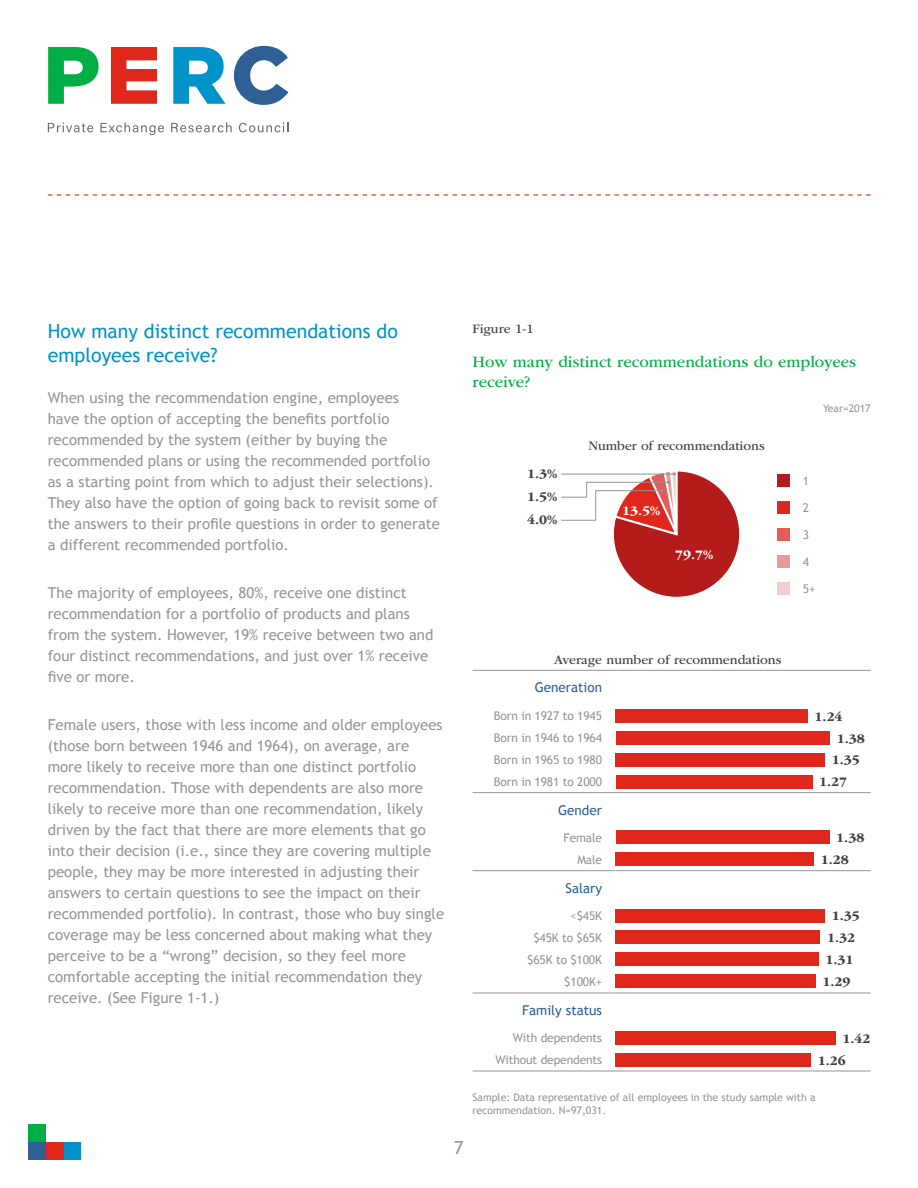
<style>
.page{position:relative;width:918px;height:1188px;background:#fff}
.page>*{position:absolute;margin:0;border:0;box-sizing:border-box;transform-origin:0 0}
.t1{font:19.5px/23.4px "Trebuchet MS";color:#0093c9}
.t2{font:18px "Trebuchet MS";color:#939598}
.t3{font:16.5px/19.8px "ITC Garamond Std";color:#00ae43}
.t4{font:15px/21px "Trebuchet MS";color:#939598}
.t5{font:13.5px "ITC Garamond Std";color:#414042}
.t6{font:700 13.5px "ITC Garamond Std";color:#414042}
.t7{font:13.5px "Trebuchet MS";color:#2e6095}
.t8{font:700 13.5px "ITC Garamond Std";color:#fff}
.t9{font:12px/22px "Trebuchet MS";letter-spacing:-.01em;color:#939598;text-align:right}
.t10{font:10.5px/12.6px "Trebuchet MS";color:#939598}
</style>
<div class="page">
<div style="left:64px;top:1142px;width:17px;height:18px;background:#0093c9"></div>
<div style="left:46px;top:1142px;width:18px;height:18px;background:#df271c"></div>
<div style="left:28px;top:1124px;width:18px;height:18px;background:#00ae43"></div>
<div style="left:28px;top:1142px;width:18px;height:18px;background:#2e6095"></div>
<svg style="left:48px;top:122px;width:45px;height:10px"></svg>
<svg style="left:100px;top:122px;width:64px;height:13px"></svg>
<svg style="left:171px;top:122px;width:61px;height:10px"></svg>
<svg style="left:239px;top:122px;width:49px;height:10px"></svg>
<svg style="left:111px;top:47px;width:46px;height:57px"></svg>
<svg style="left:173px;top:47px;width:53px;height:57px"></svg>
<svg style="left:234px;top:46px;width:54px;height:59px"></svg>
<svg style="left:48px;top:47px;width:51px;height:57px"></svg>
<svg style="left:48px;top:194px;width:823px;height:2px"></svg>
<div style="left:777px;top:474px;width:13px;height:13px;background:#b31c1b"></div>
<div style="left:777px;top:501px;width:13px;height:13px;background:#df271c"></div>
<div style="left:777px;top:528px;width:13px;height:13px;background:#e25c5a"></div>
<div style="left:777px;top:555px;width:13px;height:13px;background:#e89897"></div>
<div style="left:777px;top:582px;width:13px;height:13px;background:#f1cdcd"></div>
<svg style="left:561px;top:471px;width:179px;height:127px"></svg>
<hr style="left:472px;top:670px;width:144px;height:1px;background:#939598">
<hr style="left:616px;top:670px;width:255px;height:1px;background:#939598">
<hr style="left:472px;top:792px;width:144px;height:1px;background:#939598">
<hr style="left:472px;top:870px;width:144px;height:1px;background:#939598">
<hr style="left:616px;top:792px;width:255px;height:1px;background:#939598">
<hr style="left:616px;top:870px;width:255px;height:1px;background:#939598">
<hr style="left:472px;top:993px;width:144px;height:1px;background:#939598">
<hr style="left:616px;top:993px;width:255px;height:1px;background:#939598">
<hr style="left:472px;top:1071px;width:144px;height:1px;background:#939598">
<hr style="left:616px;top:1071px;width:255px;height:1px;background:#939598">
<div style="left:616px;top:1053px;width:195px;height:14px;background:#df271c"></div>
<div style="left:616px;top:1031px;width:220px;height:14px;background:#df271c"></div>
<div style="left:616px;top:974px;width:200px;height:14px;background:#df271c"></div>
<div style="left:616px;top:953px;width:203px;height:13px;background:#df271c"></div>
<div style="left:616px;top:931px;width:204px;height:13px;background:#df271c"></div>
<div style="left:616px;top:909px;width:209px;height:13px;background:#df271c"></div>
<div style="left:616px;top:852px;width:198px;height:14px;background:#df271c"></div>
<div style="left:616px;top:830px;width:214px;height:14px;background:#df271c"></div>
<div style="left:616px;top:775px;width:197px;height:13px;background:#df271c"></div>
<div style="left:616px;top:753px;width:209px;height:13px;background:#df271c"></div>
<div style="left:616px;top:731px;width:214px;height:14px;background:#df271c"></div>
<div style="left:616px;top:709px;width:192px;height:14px;background:#df271c"></div>
<h1 class="t1" style="left:48px;top:320px;width:352px">How many distinct recommendations do employees receive?</h1>
<p class="t4" style="left:48px;top:387px;width:394px">When using the recommendation engine, employees<br>have the option of accepting the benefits portfolio recommended by the system (either by buying the recommended plans or using the recommended portfolio as a starting point from which to adjust their selections).<br>They also have the option of going back to revisit some of the answers to their profile questions in order to generate a different recommended portfolio.</p>
<p class="t4" style="left:48px;top:582px;width:387px">The majority of employees, 80%, receive one distinct recommendation for a portfolio of products and plans from the system. However, 19% receive between two and four distinct recommendations, and just over 1% receive five or more.</p>
<p class="t4" style="left:48px;top:714px;width:398px">Female users, those with less income and older employees (those born between 1946 and 1964), on average, are more likely to receive more than one distinct portfolio recommendation. Those with dependents are also more likely to receive more than one recommendation, likely driven by the fact that there are more elements that go into their decision (i.e., since they are covering multiple people, they may be more interested in adjusting their answers to certain questions to see the impact on their recommended portfolio). In contrast, those who buy single coverage may be less concerned about making what they perceive to be a “wrong” decision, so they feel more comfortable accepting the initial recommendation they receive. (See Figure 1-1.)</p>
<p class="t5" style="left:472px;top:322px;width:63px">Figure 1-1</p>
<p class="t3" style="left:472px;top:352px;width:385px">How many distinct recommendations do employees receive?</p>
<p class="t6" style="left:527px;top:466px;width:32px">1.3%</p>
<p class="t6" style="left:527px;top:490px;width:32px">1.5%</p>
<p class="t6" style="left:527px;top:513px;width:32px">4.0%</p>
<p class="t5" style="left:588px;top:438px;width:178px">Number of recommendations</p>
<p class="t8" style="left:622px;top:503px;width:40px">13.5%</p>
<p class="t8" style="left:675px;top:547px;width:40px">79.7%</p>
<p class="t10" style="left:823px;top:402px;width:49px">Year=2017</p>
<p class="t9" style="left:803px;top:469px;width:8px">1</p>
<p class="t9" style="left:803px;top:496px;width:8px">2</p>
<p class="t9" style="left:803px;top:523px;width:8px">3</p>
<p class="t9" style="left:803px;top:550px;width:8px">4</p>
<p class="t9" style="left:803px;top:577px;width:14px">5+</p>
<p class="t5" style="left:554px;top:652px;width:229px">Average number of recommendations</p>
<p class="t7" style="left:535px;top:680px;width:69px">Generation</p>
<p class="t9" style="left:494px;top:704px;width:110px;text-align:justify">Born in 1927 to 1945<br>Born in 1946 to 1964<br>Born in 1965 to 1980<br>Born in 1981 to 2000</p>
<p class="t7" style="left:558px;top:802px;width:45px">Gender</p>
<p class="t9" style="left:564px;top:827px;width:40px">Female<br>Male</p>
<p class="t7" style="left:566px;top:880px;width:38px">Salary</p>
<p class="t9" style="left:527px;top:905px;width:76px">&lt;$45K<br>$45K to $65K $65K to $100K $100K+</p>
<p class="t7" style="left:522px;top:1002px;width:82px">Family status</p>
<p class="t9" style="left:496px;top:1027px;width:108px">With dependents<br>Without dependents</p>
<p class="t6" style="left:843px;top:1031px;width:30px">1.42</p>
<p class="t6" style="left:815px;top:709px;width:30px">1.24</p>
<p class="t6" style="left:837px;top:731px;width:30px">1.38</p>
<p class="t6" style="left:832px;top:753px;width:30px">1.35</p>
<p class="t6" style="left:819px;top:774px;width:30px">1.27</p>
<p class="t6" style="left:836px;top:830px;width:30px">1.38</p>
<p class="t6" style="left:821px;top:852px;width:30px">1.28</p>
<p class="t6" style="left:832px;top:908px;width:30px">1.35</p>
<p class="t6" style="left:827px;top:930px;width:30px">1.32</p>
<p class="t6" style="left:825px;top:952px;width:30px">1.31</p>
<p class="t6" style="left:822px;top:974px;width:30px">1.29</p>
<p class="t6" style="left:818px;top:1053px;width:30px">1.26</p>
<p class="t10" style="left:472px;top:1091px;width:345px">Sample: Data representative of all employees in the study sample with a recommendation. N=97,031.</p>
<p class="t2" style="left:454px;top:1137px;width:11px">7</p>
</div>
